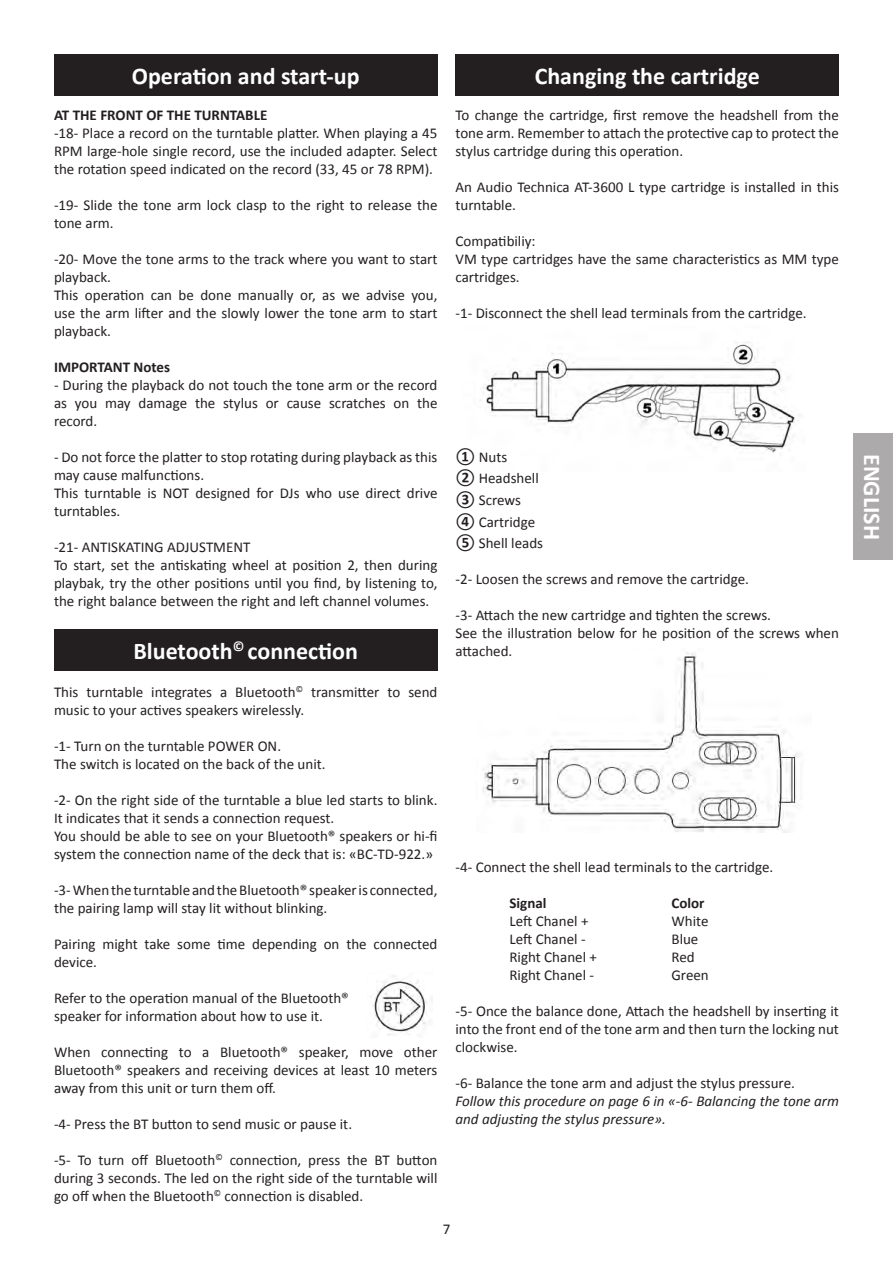
<style>
.page{position:relative;width:893px;height:1263px;background:#fff}
.page>*{position:absolute;margin:0;border:0;box-sizing:border-box;transform-origin:0 0}
.t1{font:700 24px "Calibri";color:#fff}
.t2{font:15px/18px "Calibri";color:#231f20}
.t3{font:italic 15px/18px "Calibri";color:#231f20}
.t4{font:700 15px "Calibri";color:#231f20}
.s1{font-weight:700}
</style>
<div class="page">
<div style="left:854px;top:434px;width:39px;height:126px;background:#adaaab"></div>
<img style="left:482px;top:653px;width:318px;height:180px">
<img style="left:480px;top:342px;width:315px;height:111px">
<div style="left:54px;top:54px;width:383px;height:42px;background:#231f20"></div>
<div style="left:54px;top:629px;width:383px;height:42px;background:#231f20"></div>
<img style="left:370px;top:975px;width:63px;height:60px">
<div style="left:455px;top:54px;width:384px;height:42px;background:#231f20"></div>
<p class="t1" style="left:132px;top:61px;width:229px">Operation and start-up</p>
<p class="t4" style="left:54px;top:105px;width:215px">AT THE FRONT OF THE TURNTABLE</p>
<p class="t2" style="left:54px;top:124px;width:385px;text-align:justify">-18- Place a record on the turntable platter. When playing a 45<br>RPM large-hole single record, use the included adapter. Select the rotation speed indicated on the record (33, 45 or 78 RPM).</p>
<p class="t2" style="left:54px;top:196px;width:385px">-19- Slide the tone arm lock clasp to the right to release the tone arm.</p>
<p class="t2" style="left:54px;top:250px;width:385px">-20- Move the tone arms to the track where you want to start playback.</p>
<p class="t2" style="left:54px;top:286px;width:385px;text-align:justify">This operation can be done manually or, as we advise you, use the arm lifter and the slowly lower the tone arm to start playback.</p>
<p class="t4" style="left:54px;top:357px;width:118px">IMPORTANT Notes</p>
<p class="t2" style="left:54px;top:376px;width:385px;text-align:justify">- During the playback do not touch the tone arm or the record as you may damage the stylus or cause scratches on the record.</p>
<p class="t2" style="left:54px;top:448px;width:385px">- Do not force the platter to stop rotating during playback as this may cause malfunctions.</p>
<p class="t2" style="left:54px;top:484px;width:385px">This turntable is NOT designed for DJs who use direct drive turntables.</p>
<p class="t2" style="left:54px;top:538px;width:198px">-21- ANTISKATING ADJUSTMENT</p>
<p class="t2" style="left:54px;top:556px;width:385px;text-align:justify">To start, set the antiskating wheel at position 2, then during playbak, try the other positions until you find, by listening to, the right balance between the right and left channel volumes.</p>
<p class="t1" style="left:133px;top:636px;width:226px">Bluetooth<sup>©</sup> connection</p>
<p class="t2" style="left:54px;top:683px;width:385px">This turntable integrates a Bluetooth<sup>©</sup> transmitter to send music to your actives speakers wirelessly.</p>
<p class="t2" style="left:54px;top:737px;width:229px">-1- Turn on the turntable POWER ON.</p>
<p class="t2" style="left:54px;top:755px;width:273px">The switch is located on the back of the unit.</p>
<p class="t2" style="left:54px;top:791px;width:385px">-2- On the right side of the turntable a blue led starts to blink.<br>It indicates that it sends a connection request.</p>
<p class="t2" style="left:54px;top:827px;width:385px">You should be able to see on your Bluetooth® speakers or hi-fi system the connection name of the deck that is: «BC-TD-922.»</p>
<p class="t2" style="left:54px;top:881px;width:385px">-3- When the turntable and the Bluetooth® speaker is connected, the pairing lamp will stay lit without blinking.</p>
<p class="t2" style="left:54px;top:935px;width:385px">Pairing might take some time depending on the connected device.</p>
<p class="t2" style="left:54px;top:989px;width:296px">Refer to the operation manual of the Bluetooth® speaker for information about how to use it.</p>
<p class="t2" style="left:54px;top:1043px;width:385px;text-align:justify">When connecting to a Bluetooth® speaker, move other Bluetooth® speakers and receiving devices at least 10 meters away from this unit or turn them off.</p>
<p class="t2" style="left:54px;top:1115px;width:300px">-4- Press the BT button to send music or pause it.</p>
<p class="t2" style="left:54px;top:1151px;width:385px;text-align:justify">-5- To turn off Bluetooth<sup>©</sup> connection, press the BT button during 3 seconds. The led on the right side of the turntable will go off when the Bluetooth<sup>©</sup> connection is disabled.</p>
<p class="t1" style="left:535px;top:61px;width:227px">Changing the cartridge</p>
<p class="t2" style="left:455px;top:106px;width:385px;text-align:justify">To change the cartridge, first remove the headshell from the tone arm. Remember to attach the protective cap to protect the stylus cartridge during this operation.</p>
<p class="t2" style="left:455px;top:178px;width:385px">An Audio Technica AT-3600 L type cartridge is installed in this turntable.</p>
<p class="t2" style="left:455px;top:232px;width:82px">Compatibiliy:</p>
<p class="t2" style="left:455px;top:250px;width:385px">VM type cartridges have the same characteristics as MM type cartridges.</p>
<p class="t2" style="left:455px;top:304px;width:353px">-1- Disconnect the shell lead terminals from the cartridge.</p>
<p class="t2" style="left:455px;top:446px;width:89px;line-height:21.6px"><span class="s1">①</span> Nuts<br><span class="s1">②</span> Headshell<br><span class="s1">③</span> Screws<br><span class="s1">④</span> Cartridge<br><span class="s1">⑤</span> Shell leads</p>
<p class="t2" style="left:455px;top:570px;width:295px">-2- Loosen the screws and remove the cartridge.</p>
<p class="t2" style="left:455px;top:606px;width:317px">-3- Attach the new cartridge and tighten the screws.</p>
<p class="t2" style="left:455px;top:624px;width:385px">See the illustration below for he position of the screws when attached.</p>
<p class="t2" style="left:455px;top:858px;width:319px">-4- Connect the shell lead terminals to the cartridge.</p>
<p class="t4" style="left:509px;top:894px;width:39px">Signal</p>
<p class="t4" style="left:671px;top:894px;width:35px">Color</p>
<p class="t2" style="left:509px;top:912px;width:80px">Left Chanel +</p>
<p class="t2" style="left:671px;top:912px;width:39px">White</p>
<p class="t2" style="left:509px;top:930px;width:78px">Left Chanel -</p>
<p class="t2" style="left:671px;top:930px;width:28px">Blue</p>
<p class="t2" style="left:509px;top:948px;width:89px">Right Chanel +</p>
<p class="t2" style="left:671px;top:948px;width:25px">Red</p>
<p class="t2" style="left:509px;top:966px;width:86px">Right Chanel -</p>
<p class="t2" style="left:671px;top:966px;width:39px">Green</p>
<p class="t2" style="left:455px;top:1002px;width:385px;text-align:justify">-5- Once the balance done, Attach the headshell by inserting it into the front end of the tone arm and then turn the locking nut clockwise.</p>
<p class="t2" style="left:455px;top:1074px;width:341px">-6- Balance the tone arm and adjust the stylus pressure.</p>
<p class="t3" style="left:455px;top:1092px;width:385px">Follow this procedure on page 6 in «-6- Balancing the tone arm and adjusting the stylus pressure».</p>
<p class="t2" style="left:443px;top:1220px;width:9px">7</p>
<h1 class="t1" style="left:888px;top:454px;width:87px;rotate:90deg">ENGLISH</h1>
</div>
